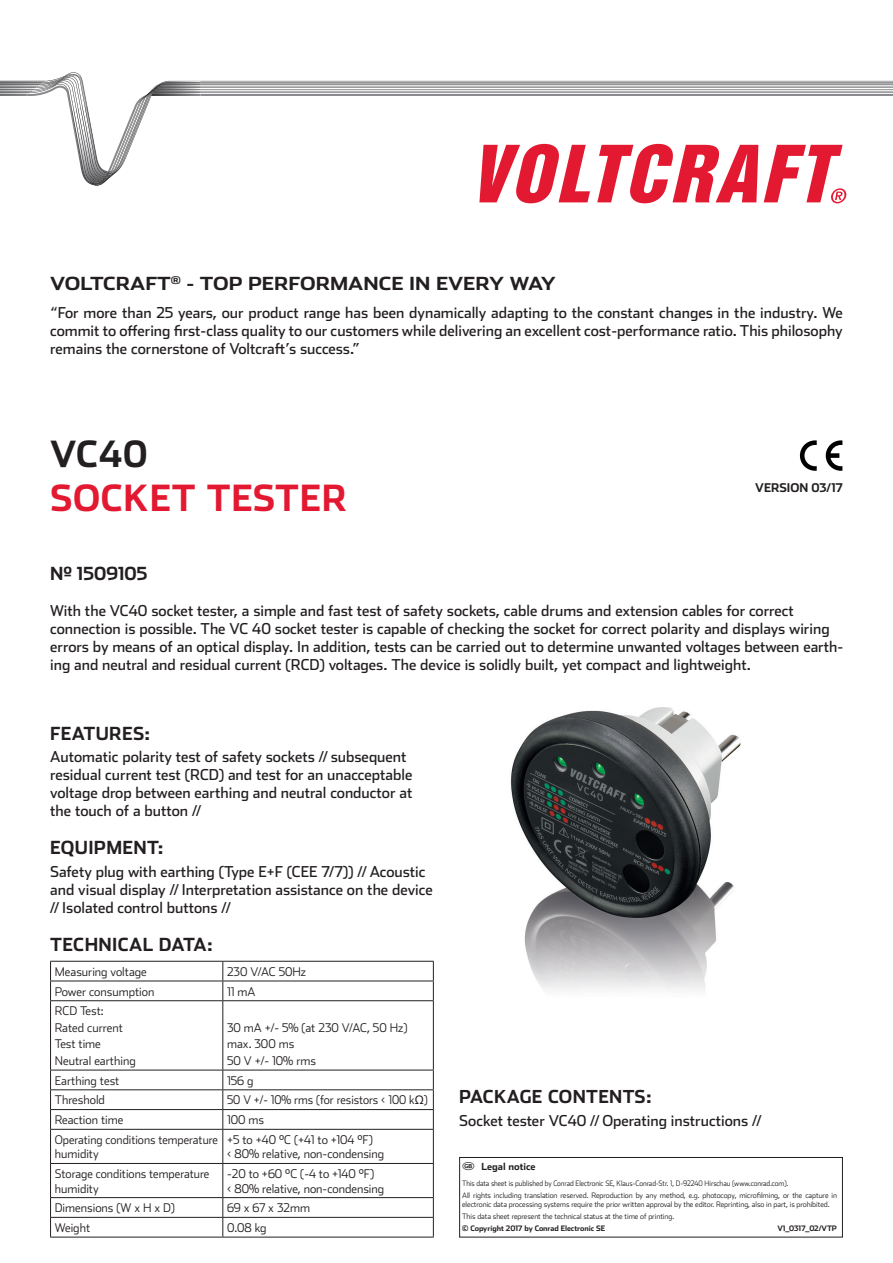
<style>
.page{position:relative;width:893px;height:1263px;background:#fff}
.page>*{position:absolute;margin:0;border:0;box-sizing:border-box;transform-origin:0 0}
.Titel_24pt{font:700 36px "Stainless";letter-spacing:.02em;color:#e21931}
.Titel_24pt-2{font:700 36px "Stainless";color:#231f20}
.Subline_12pt{font:700 18px "Stainless";color:#231f20;scale:1.15 1}
.Subline_12pt-2{font:700 18px "Stainless";letter-spacing:.02em;color:#231f20}
.Best_-Nr{font:700 18px "Stainless";color:#231f20}
.Subline_12pt-3{font:700 17.85px "Stainless";letter-spacing:.02em;color:#231f20}
.Fliesstext_10{font:15px/18px "Stainless";color:#231f20}
.Technische_Daten_8pt{font:300 12px/14.4px "Stainless";color:#231f20}
.Versions{font:700 12px "Stainless";color:#231f20}
.Impressum_Head{font:700 9.75px "Stainless";color:#231f20}
.Impressum{font:300 7.5px/9px "Stainless";letter-spacing:-.005em;color:#231f20}
.Impressum-2{font:300 7.5px "Stainless";letter-spacing:-.005em;color:#231f20;scale:.94 1}
.Impressum_bold{font:700 7.5px "Stainless";letter-spacing:-.005em;color:#231f20}
.s1{font-family:"Helvetica";font-weight:400}
</style>
<div class="page">
<svg style="left:0;top:74px;width:893px;height:101px"></svg>
<svg style="left:0;top:81px;width:45px;height:15px"></svg>
<svg style="left:148px;top:81px;width:52px;height:16px"></svg>
<svg style="left:70px;top:106px;width:41px;height:79px"></svg>
<img style="left:510px;top:707px;width:231px;height:284px">
<hr style="left:50px;top:961px;width:173px;height:1px;background:#231f20">
<hr style="left:223px;top:961px;width:211px;height:1px;background:#231f20">
<hr style="left:50px;top:981px;width:173px;height:1px;background:#231f20">
<svg style="left:50px;top:961px;width:1px;height:39px"></svg>
<hr style="left:223px;top:981px;width:211px;height:1px;background:#231f20">
<svg style="left:222px;top:961px;width:1px;height:39px"></svg>
<svg style="left:433px;top:961px;width:1px;height:39px"></svg>
<hr style="left:50px;top:1000px;width:173px;height:1px;background:#231f20">
<hr style="left:50px;top:1001px;width:1px;height:69px;background:#231f20">
<hr style="left:223px;top:1000px;width:211px;height:1px;background:#231f20">
<hr style="left:222px;top:1001px;width:1px;height:69px;background:#231f20">
<hr style="left:433px;top:1001px;width:1px;height:69px;background:#231f20">
<hr style="left:50px;top:1070px;width:173px;height:1px;background:#231f20">
<hr style="left:223px;top:1070px;width:211px;height:1px;background:#231f20">
<hr style="left:50px;top:1089px;width:173px;height:1px;background:#231f20">
<hr style="left:223px;top:1089px;width:211px;height:1px;background:#231f20">
<hr style="left:50px;top:1109px;width:173px;height:1px;background:#231f20">
<svg style="left:50px;top:1070px;width:1px;height:59px"></svg>
<hr style="left:223px;top:1109px;width:211px;height:1px;background:#231f20">
<svg style="left:222px;top:1070px;width:1px;height:59px"></svg>
<svg style="left:433px;top:1070px;width:1px;height:59px"></svg>
<hr style="left:50px;top:1129px;width:173px;height:1px;background:#231f20">
<hr style="left:50px;top:1130px;width:1px;height:33px;background:#231f20">
<hr style="left:223px;top:1129px;width:211px;height:1px;background:#231f20">
<hr style="left:222px;top:1130px;width:1px;height:33px;background:#231f20">
<hr style="left:433px;top:1130px;width:1px;height:33px;background:#231f20">
<hr style="left:50px;top:1163px;width:173px;height:1px;background:#231f20">
<hr style="left:50px;top:1164px;width:1px;height:33px;background:#231f20">
<hr style="left:223px;top:1163px;width:211px;height:1px;background:#231f20">
<hr style="left:222px;top:1164px;width:1px;height:33px;background:#231f20">
<hr style="left:433px;top:1164px;width:1px;height:33px;background:#231f20">
<hr style="left:50px;top:1197px;width:173px;height:1px;background:#231f20">
<hr style="left:223px;top:1197px;width:211px;height:1px;background:#231f20">
<hr style="left:50px;top:1217px;width:173px;height:1px;background:#231f20">
<svg style="left:50px;top:1198px;width:1px;height:39px"></svg>
<hr style="left:223px;top:1217px;width:211px;height:1px;background:#231f20">
<svg style="left:222px;top:1198px;width:1px;height:39px"></svg>
<svg style="left:433px;top:1198px;width:1px;height:39px"></svg>
<hr style="left:50px;top:1237px;width:173px;height:1px;background:#231f20">
<hr style="left:223px;top:1237px;width:211px;height:1px;background:#231f20">
<div style="left:459px;top:1157px;width:384px;height:80px;border:1px solid #231f20"></div>
<svg style="left:826px;top:440px;width:16px;height:31px"></svg>
<svg style="left:800px;top:440px;width:17px;height:31px"></svg>
<svg style="left:479px;top:144px;width:368px;height:59px"></svg>
<p class="Subline_12pt" style="left:50px;top:272px;width:441px">VOLTCRAFT<sup>®</sup> - TOP PERFORMANCE IN EVERY WAY</p>
<p class="Fliesstext_10" style="left:50px;top:304px;width:794px;text-align:justify">“For more than 25 years, our product range has been dynamically adapting to the constant changes in the industry. We commit to offering first-class quality to our customers while delivering an excellent cost-performance ratio. This philosophy remains the cornerstone of Voltcraft’s success.”</p>
<p class="Titel_24pt-2" style="left:50px;top:431px;width:99px">VC40</p>
<p class="Titel_24pt" style="left:50px;top:475px;width:298px">SOCKET TESTER</p>
<p class="Versions" style="left:755px;top:480px;width:89px">VERSION 03/17</p>
<p class="Best_-Nr" style="left:50px;top:562px;width:99px">Nº 1509105</p>
<p class="Fliesstext_10" style="left:50px;top:602px;width:795px">With the VC40 socket tester, a simple and fast test of safety sockets, cable drums and extension cables for correct connection is possible. The VC 40 socket tester is capable of checking the socket for correct polarity and displays wiring errors by means of an optical display. In addition, tests can be carried out to determine unwanted voltages between earth&shy;ing and neutral and residual current (RCD) voltages. The device is solidly built, yet compact and lightweight.</p>
<p class="Subline_12pt-2" style="left:50px;top:722px;width:102px">FEATURES:</p>
<p class="Fliesstext_10" style="left:50px;top:748px;width:364px">Automatic polarity test of safety sockets // subsequent residual current test (RCD) and test for an unacceptable voltage drop between earthing and neutral conductor at the touch of a button //</p>
<p class="Subline_12pt-2" style="left:50px;top:836px;width:115px">EQUIPMENT:</p>
<p class="Fliesstext_10" style="left:50px;top:862px;width:384px">Safety plug with earthing (Type E+F (CEE 7/7)) // Acoustic and visual display // Interpretation assistance on the device // Isolated control buttons //</p>
<p class="Subline_12pt-2" style="left:50px;top:933px;width:164px">TECHNICAL DATA:</p>
<p class="Technische_Daten_8pt" style="left:55px;top:964px;width:94px">Measuring voltage</p>
<p class="Technische_Daten_8pt" style="left:227px;top:964px;width:81px">230 V/AC 50Hz</p>
<p class="Technische_Daten_8pt" style="left:55px;top:984px;width:101px">Power consumption</p>
<p class="Technische_Daten_8pt" style="left:227px;top:984px;width:30px">11 mA</p>
<p class="Technische_Daten_8pt" style="left:55px;top:1004px;width:50px">RCD Test:</p>
<p class="Technische_Daten_8pt" style="left:55px;top:1020px;width:70px">Rated current</p>
<p class="Technische_Daten_8pt" style="left:55px;top:1037px;width:48px">Test time</p>
<p class="Technische_Daten_8pt" style="left:55px;top:1054px;width:82px">Neutral earthing</p>
<p class="Technische_Daten_8pt" style="left:227px;top:1020px;width:182px">30 mA +/- 5% (at 230 V/AC, 50 Hz)</p>
<p class="Technische_Daten_8pt" style="left:227px;top:1037px;width:69px">max. 300 ms</p>
<p class="Technische_Daten_8pt" style="left:227px;top:1054px;width:90px">50 V +/- 10% rms</p>
<p class="Technische_Daten_8pt" style="left:55px;top:1073px;width:66px">Earthing test</p>
<p class="Technische_Daten_8pt" style="left:227px;top:1073px;width:28px">156 g</p>
<p class="Technische_Daten_8pt" style="left:55px;top:1093px;width:52px">Threshold</p>
<p class="Technische_Daten_8pt" style="left:227px;top:1093px;width:202px">50 V +/- 10% rms (for resistors &lt; 100 k<span class="s1">Ω</span>)</p>
<p class="Technische_Daten_8pt" style="left:55px;top:1113px;width:70px">Reaction time</p>
<p class="Technische_Daten_8pt" style="left:227px;top:1113px;width:39px">100 ms</p>
<p class="Technische_Daten_8pt" style="left:55px;top:1133px;width:165px">Operating conditions temperature humidity</p>
<p class="Technische_Daten_8pt" style="left:227px;top:1133px;width:159px">+5 to +40 °C (+41 to +104 °F)<br>&lt; 80% relative, non-condensing</p>
<p class="Technische_Daten_8pt" style="left:55px;top:1167px;width:156px">Storage conditions temperature humidity</p>
<p class="Technische_Daten_8pt" style="left:227px;top:1167px;width:159px">-20 to +60 °C (-4 to +140 °F)<br>&lt; 80% relative, non-condensing</p>
<p class="Technische_Daten_8pt" style="left:55px;top:1201px;width:122px">Dimensions (W x H x D)</p>
<p class="Technische_Daten_8pt" style="left:227px;top:1201px;width:84px">69 x 67 x 32mm</p>
<p class="Technische_Daten_8pt" style="left:55px;top:1221px;width:37px">Weight</p>
<p class="Technische_Daten_8pt" style="left:227px;top:1221px;width:41px">0.08 kg</p>
<p class="Subline_12pt-3" style="left:459px;top:1086px;width:194px">PACKAGE CONTENTS:</p>
<p class="Fliesstext_10" style="left:459px;top:1111px;width:304px">Socket tester VC40 // Operating instructions //</p>
<p class="Impressum_Head" style="left:481px;top:1160px;width:56px">Legal notice</p>
<p class="Impressum-2" style="left:462px;top:1178px;width:349px">This data sheet is published by Conrad Electronic SE, Klaus-Conrad-Str. 1, D-92240 Hirschau (www.conrad.com).</p>
<p class="Impressum" style="left:462px;top:1191px;width:376px">All rights including translation reserved. Reproduction by any method, e.g. photocopy, microfilming, or the capture in electronic data processing systems require the prior written approval by the editor. Reprinting, also in part, is prohibited.</p>
<p class="Impressum" style="left:462px;top:1211px;width:214px">This data sheet represent the technical status at the time of printing.</p>
<p class="Impressum_bold" style="left:462px;top:1223px;width:145px">© Copyright 2017 by Conrad Electronic SE</p>
<p class="Impressum_bold" style="left:777px;top:1223px;width:61px">V1_0317_02/VTP</p>
</div>
